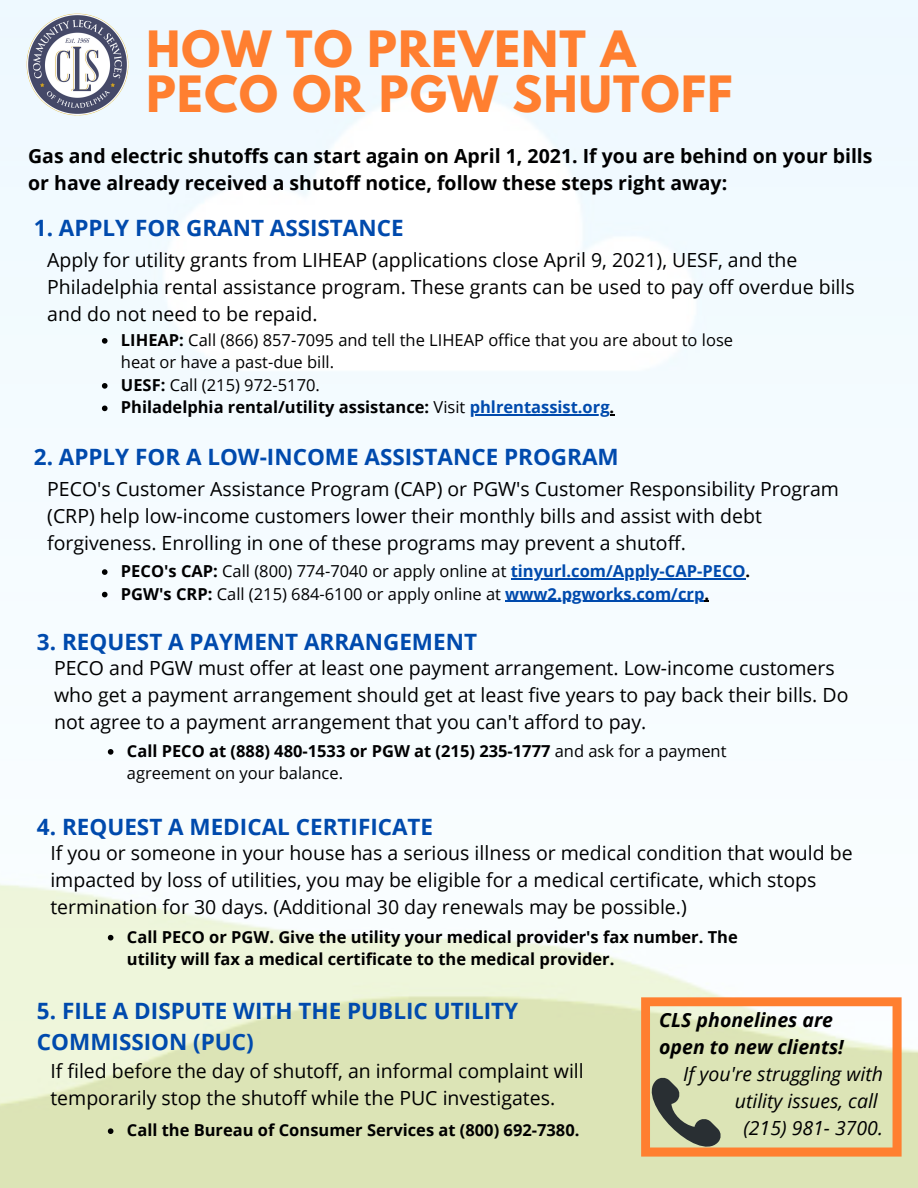
<style>
.page{position:relative;width:918px;height:1188px;background:#fff}
.page>*{position:absolute;margin:0;border:0;box-sizing:border-box;transform-origin:0 0}
.t1{font:700 44.25px "League Spartan";letter-spacing:.03em;color:#ff7f30}
.t2{font:700 22.5px "Open Sans";color:#004aad}
.t3{font:19.5px/27px "Open Sans";color:#000}
.t4{font:700 19.5px/27px "Open Sans";color:#000}
.t5{font:italic 19.5px/27px "Open Sans";color:#000;text-align:right}
.t6{font:italic 700 19.5px/27px "Open Sans";color:#000}
.t7{font:700 16.5px/22.5px "Open Sans";color:#000}
.t8{font:16.5px/22.5px "Open Sans";color:#000}
.s1{font-weight:700}
.s2{font-weight:400}
.s3{color:#004aad}
.s4{font-weight:700;color:#004aad}
</style>
<div class="page">
<img style="left:0;top:0;width:918px;height:1188px">
<img style="left:15px;top:2px;width:126px;height:126px">
<svg style="left:635px;top:997px;width:267px;height:166px;background:#decfa3"></svg>
<svg style="left:102px;top:569px;width:6px;height:6px"></svg>
<hr style="left:511px;top:578px;width:235px;height:1px;background:#004aad">
<svg style="left:102px;top:592px;width:6px;height:5px"></svg>
<hr style="left:505px;top:601px;width:200px;height:1px;background:#004aad">
<svg style="left:108px;top:749px;width:5px;height:6px"></svg>
<svg style="left:108px;top:935px;width:5px;height:6px"></svg>
<svg style="left:102px;top:338px;width:6px;height:6px"></svg>
<svg style="left:102px;top:383px;width:6px;height:6px"></svg>
<svg style="left:102px;top:406px;width:6px;height:5px"></svg>
<hr style="left:470px;top:415px;width:140px;height:1px;background:#004aad">
<svg style="left:108px;top:1128px;width:5px;height:6px"></svg>
<p class="t1" style="left:146px;top:27px;width:490px">HOW TO PREVENT A</p>
<p class="t1" style="left:146px;top:72px;width:588px">PECO OR PGW SHUTOFF</p>
<p class="t4" style="left:28px;top:142px;width:846px">Gas and electric shutoffs can start again on April 1, 2021. If you are behind on your bills or have already received a shutoff notice, follow these steps right away:</p>
<p class="t2" style="left:34px;top:212px;width:371px">1. APPLY FOR GRANT ASSISTANCE</p>
<p class="t3" style="left:47px;top:246px;width:809px">Apply for utility grants from LIHEAP (applications close April 9, 2021), UESF, and the<br>Philadelphia rental assistance program. These grants can be used to pay off overdue bills and do not need to be repaid.</p>
<p class="t8" style="left:121px;top:328px;width:614px"><span class="s1">LIHEAP:</span> Call (866) 857-7095 and tell the LIHEAP office that you are about to lose heat or have a past-due bill.</p>
<p class="t8" style="left:121px;top:373px;width:201px"><span class="s1">UESF:</span> Call (215) 972-5170.</p>
<p class="t7" style="left:121px;top:396px;width:495px">Philadelphia rental/utility assistance: <span class="s2">Visit</span> <span class="s3">phlrentassist.org</span>.</p>
<p class="t2" style="left:34px;top:441px;width:586px">2. APPLY FOR A LOW-INCOME ASSISTANCE PROGRAM</p>
<p class="t3" style="left:47px;top:475px;width:793px">PECO's Customer Assistance Program (CAP) or PGW's Customer Responsibility Program (CRP) help low-income customers lower their monthly bills and assist with debt forgiveness. Enrolling in one of these programs may prevent a shutoff.</p>
<p class="t8" style="left:121px;top:559px;width:631px"><span class="s1">PECO's CAP:</span> Call (800) 774-7040 or apply online at <span class="s4">tinyurl.com/Apply-CAP-PECO</span><span class="s1">.</span></p>
<p class="t8" style="left:121px;top:582px;width:590px"><span class="s1">PGW's CRP:</span> Call (215) 684-6100 or apply online at <span class="s4">www2.pgworks.com/crp</span><span class="s1">.</span></p>
<p class="t2" style="left:37px;top:626px;width:442px">3. REQUEST A PAYMENT ARRANGEMENT</p>
<p class="t3" style="left:54px;top:654px;width:796px">PECO and PGW must offer at least one payment arrangement. Low-income customers who get a payment arrangement should get at least five years to pay back their bills. Do not agree to a payment arrangement that you can't afford to pay.</p>
<p class="t7" style="left:127px;top:739px;width:601px">Call PECO at (888) 480-1533 or PGW at (215) 235-1777 <span class="s2">and ask for a payment agreement on your balance.</span></p>
<p class="t2" style="left:37px;top:811px;width:398px">4. REQUEST A MEDICAL CERTIFICATE</p>
<p class="t3" style="left:50px;top:839px;width:804px">If you or someone in your house has a serious illness or medical condition that would be impacted by loss of utilities, you may be eligible for a medical certificate, which stops termination for 30 days. (Additional 30 day renewals may be possible.)</p>
<p class="t7" style="left:127px;top:925px;width:613px">Call PECO or PGW. Give the utility your medical provider's fax number. The utility will fax a medical certificate to the medical provider.</p>
<p class="t2" style="left:37px;top:995px;width:483px">5. FILE A DISPUTE WITH THE PUBLIC UTILITY</p>
<p class="t2" style="left:37px;top:1026px;width:218px">COMMISSION (PUC)</p>
<p class="t3" style="left:50px;top:1057px;width:535px">If filed before the day of shutoff, an informal complaint will temporarily stop the shutoff while the PUC investigates.</p>
<p class="t7" style="left:127px;top:1119px;width:454px">Call the Bureau of Consumer Services at (800) 692-7380.</p>
<p class="t6" style="left:659px;top:1006px;width:186px">CLS phonelines are open to new clients!</p>
<p class="t5" style="left:683px;top:1060px;width:201px">If you're struggling with utility issues, call</p>
<p class="t5" style="left:743px;top:1114px;width:141px">(215) 981- 3700.</p>
</div>
